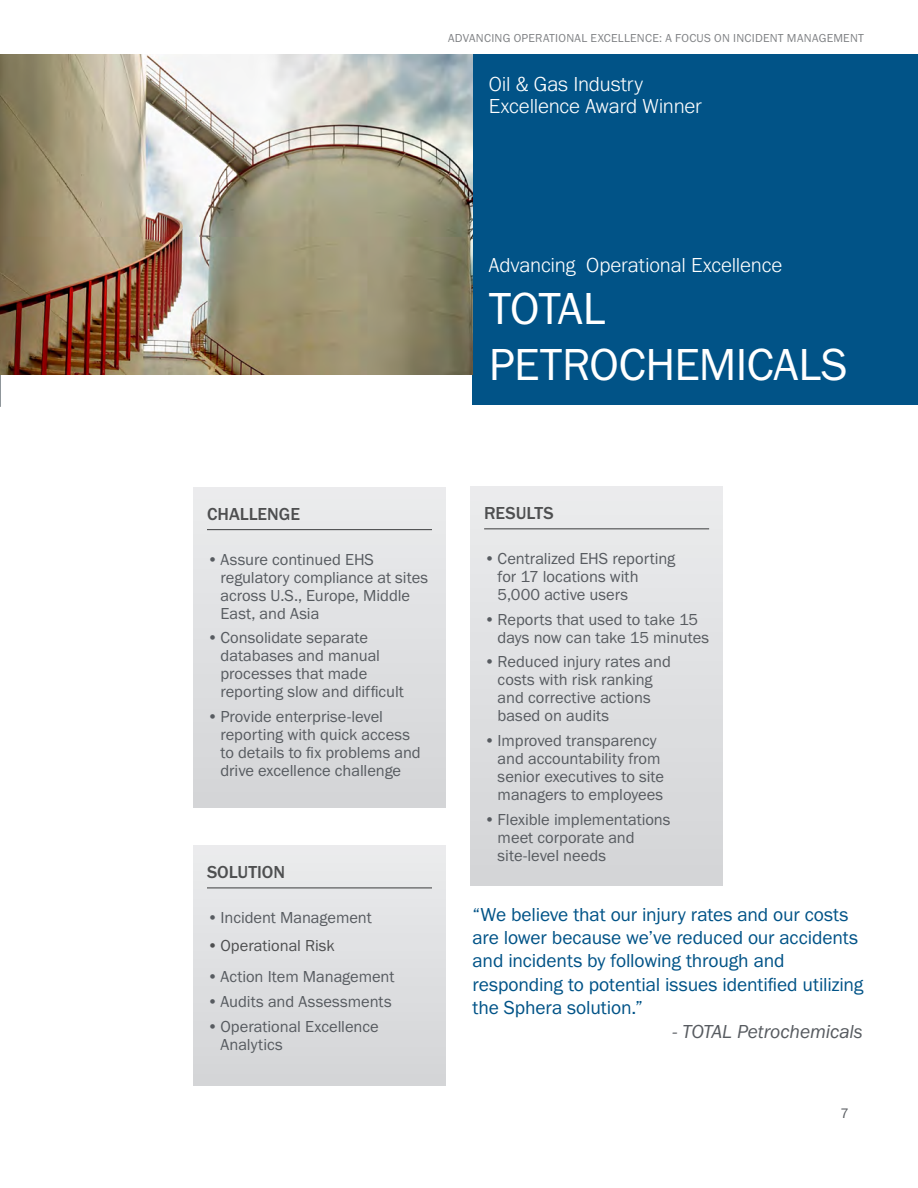
<style>
.page{position:relative;width:918px;height:1188px;background:#fff}
.page>*{position:absolute;margin:0;border:0;box-sizing:border-box;transform-origin:0 0}
.Cover_title{font:46.5px/55.8px "Franklin Gothic URW Boo";letter-spacing:-.015em;color:#fff}
.Subhead{font:300 21px/22.5px "Franklin Gothic URW";letter-spacing:-.01em;color:#fff}
.Footnotes{font:19.5px/23.4px "Franklin Gothic URW Boo";letter-spacing:-.01em;color:#015387}
.Footnotes-2{font:19.5px "Franklin Gothic URW Boo Ita";letter-spacing:-.005em;color:#575b60}
.Sidebar_header{font:500 18px "Franklin Gothic URW";color:#4e4f50}
.t1{font:16.5px/18px "Franklin Gothic URW Boo";letter-spacing:-.005em;color:#575b60}
.t2{font:16.5px "Franklin Gothic URW Boo";letter-spacing:-.005em;color:#4e4f50}
.t3{font:14.25px "Franklin Gothic URW Boo";color:#575b60}
.t4{font:12px "Franklin Gothic URW Boo";letter-spacing:.02em;color:#808285}
</style>
<div class="page">
<svg style="left:0;top:375px;width:1px;height:32px"></svg>
<div style="left:473px;top:54px;width:445px;height:351px;background:#015387"></div>
<img style="left:0;top:54px;width:473px;height:321px">
<div style="left:194px;top:487px;width:252px;height:321px;background:#dfe0e2"></div>
<hr style="left:207px;top:529px;width:225px;height:1px;background:#4e4f50">
<div style="left:471px;top:487px;width:252px;height:398px;background:#dfe0e2"></div>
<hr style="left:484px;top:528px;width:225px;height:1px;background:#4e4f50">
<div style="left:194px;top:846px;width:252px;height:239px;background:#dfe0e2"></div>
<hr style="left:207px;top:887px;width:225px;height:1px;background:#4e4f50">
<p class="t4" style="left:448px;top:30px;width:417px">ADVANCING OPERATIONAL EXCELLENCE: A FOCUS ON INCIDENT MANAGEMENT</p>
<p class="Subhead" style="left:489px;top:72px;width:215px">Oil &amp; Gas Industry<br>Excellence Award Winner</p>
<p class="Subhead" style="left:489px;top:253px;width:295px">Advancing Operational Excellence</p>
<p class="Cover_title" style="left:489px;top:280px;width:360px">TOTAL<br>PETROCHEMICALS</p>
<p class="Sidebar_header" style="left:207px;top:502px;width:95px">CHALLENGE</p>
<p class="t1" style="left:220px;top:550px;width:209px;text-indent:-14px">•Assure continued EHS regulatory compliance at sites across U.S., Europe, Middle<br>East, and Asia</p>
<p class="t1" style="left:220px;top:629px;width:185px;text-indent:-14px">•Consolidate separate databases and manual processes that made reporting slow and difficult</p>
<p class="t1" style="left:220px;top:707px;width:202px;text-indent:-14px">•Provide enterprise-level reporting with quick access to details to fix problems and drive excellence challenge</p>
<p class="Sidebar_header" style="left:207px;top:861px;width:80px">SOLUTION</p>
<p class="t1" style="left:207px;top:908px;width:166px">• Incident Management</p>
<p class="t2" style="left:207px;top:935px;width:129px">•Operational Risk</p>
<p class="t1" style="left:207px;top:967px;width:189px">• Action Item Management</p>
<p class="t1" style="left:207px;top:992px;width:186px">•Audits and Assessments</p>
<p class="t1" style="left:220px;top:1017px;width:160px;text-indent:-14px">•Operational Excellence<br>Analytics</p>
<p class="Sidebar_header" style="left:484px;top:502px;width:71px">RESULTS</p>
<p class="t1" style="left:498px;top:549px;width:179px;text-indent:-14px">• Centralized EHS reporting for 17 locations with<br>5,000 active users</p>
<p class="t1" style="left:498px;top:610px;width:213px;text-indent:-14px">•Reports that used to take 15 days now can take 15 minutes</p>
<p class="t1" style="left:498px;top:653px;width:175px;text-indent:-14px">•Reduced injury rates and costs with risk ranking and corrective actions based on audits</p>
<p class="t1" style="left:498px;top:731px;width:168px;text-indent:-14px">• Improved transparency and accountability from senior executives to site managers to employees</p>
<p class="t1" style="left:498px;top:810px;width:174px;text-indent:-14px">•Flexible implementations meet corporate and site-level needs</p>
<p class="Footnotes" style="left:473px;top:902px;width:392px">“We believe that our injury rates and our costs are lower because we’ve reduced our accidents and incidents by following through and responding to potential issues identified utilizing the Sphera solution.”</p>
<p class="Footnotes-2" style="left:672px;top:1019px;width:192px">- TOTAL Petrochemicals</p>
<p class="t3" style="left:840px;top:1104px;width:10px">7</p>
</div>
